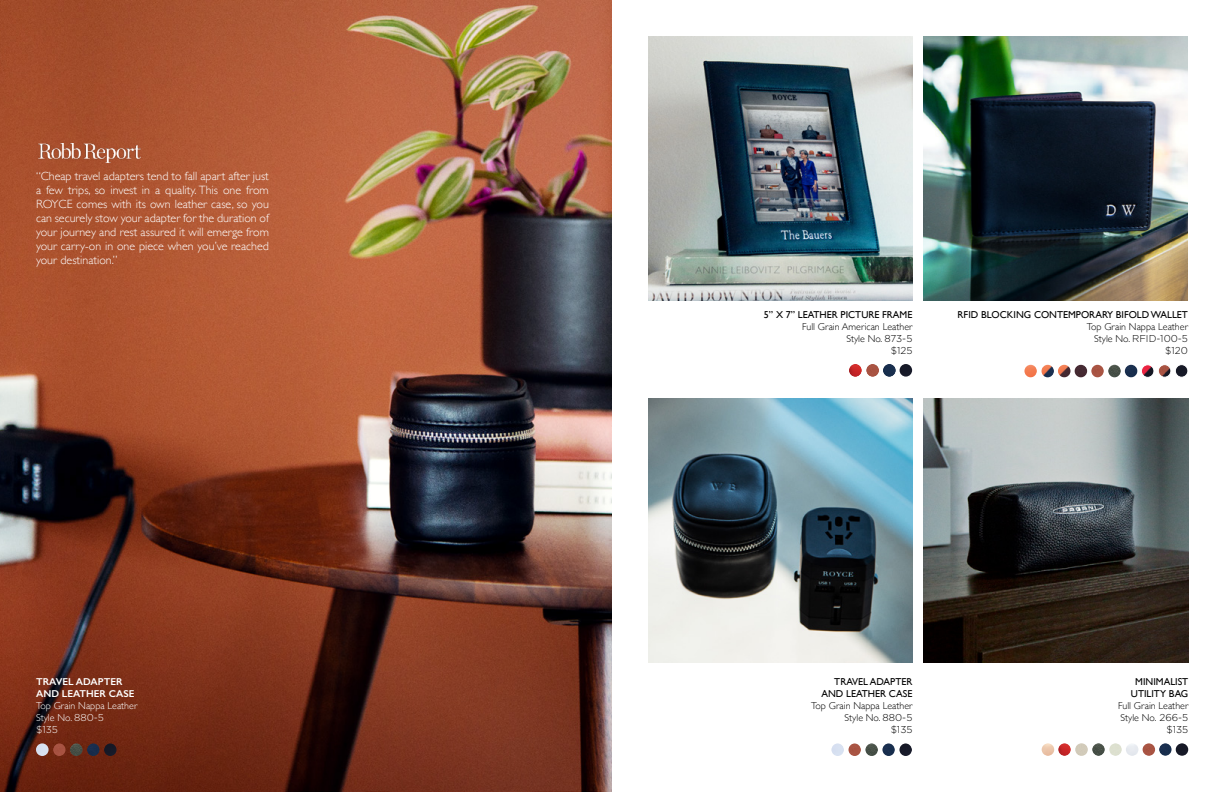
<style>
.page{position:relative;width:1224px;height:792px;background:#fff}
.page>*{position:absolute;margin:0;border:0;box-sizing:border-box;transform-origin:0 0}
.t1{font:300 12px/14px "Gill Sans";color:#fff;text-align:justify}
.t2{font:300 10px/12px "Gill Sans";color:#000;text-align:right}
.t3{font:10px/12px "Gill Sans";color:#000;text-align:right}
.t4{font:300 10px/12px "Gotham HTF";color:#000;text-align:right}
.t5{font:300 10px/12px "Gill Sans";color:#fff}
.t6{font:600 10px/12px "Gill Sans";color:#fff}
.t7{font:300 10px "Gotham HTF";color:#fff}
.s1{font-family:"Gotham HTF"}
.s2{font-family:"Gill Sans"}
</style>
<div class="page">
<img style="left:0;top:0;width:612px;height:792px">
<img style="left:923px;top:36px;width:265px;height:265px">
<img style="left:924px;top:398px;width:264px;height:265px">
<img style="left:648px;top:398px;width:264px;height:265px">
<img style="left:648px;top:36px;width:265px;height:265px">
<img style="left:39px;top:143px;width:102px;height:19px">
<svg style="left:849px;top:364px;width:63px;height:13px"></svg>
<svg style="left:36px;top:743px;width:81px;height:13px"></svg>
<svg style="left:1024px;top:365px;width:164px;height:12px"></svg>
<svg style="left:1042px;top:743px;width:146px;height:13px"></svg>
<svg style="left:831px;top:743px;width:81px;height:13px"></svg>
<p class="t1" style="left:36px;top:168px;width:234px">“Cheap travel adapters tend to fall apart after just a few trips, so invest in a quality. This one from ROYCE comes with its own leather case, so you can securely stow your adapter for the duration of your journey and rest assured it will emerge from your carry-on in one piece when you’ve reached your destination.”</p>
<p class="t6" style="left:36px;top:676px;width:100px">TRAVEL ADAPTER<br>AND LEATHER CASE</p>
<p class="t5" style="left:36px;top:699px;width:103px">Top Grain Nappa Leather<br>Style No. <span class="s1">880-5</span></p>
<p class="t7" style="left:36px;top:724px;width:23px">$135</p>
<p class="t3" style="left:764px;top:309px;width:150px">5” X 7” LEATHER PICTURE FRAME</p>
<p class="t2" style="left:802px;top:320px;width:112px">Full Grain American Leather<br>Style No. <span class="s1">873-5</span></p>
<p class="t4" style="left:891px;top:345px;width:23px">$125</p>
<p class="t3" style="left:958px;top:309px;width:232px">RFID BLOCKING CONTEMPORARY BIFOLD WALLET</p>
<p class="t2" style="left:1087px;top:320px;width:103px">Top Grain Nappa Leather</p>
<p class="t4" style="left:1094px;top:333px;width:95px"><span class="s2">Style No.</span> RFID-100-5 $120</p>
<p class="t3" style="left:821px;top:675px;width:93px">TRAVEL ADAPTER<br>AND LEATHER CASE</p>
<p class="t2" style="left:811px;top:699px;width:103px">Top Grain Nappa Leather<br>Style No. <span class="s1">880-5</span></p>
<p class="t4" style="left:891px;top:723px;width:23px">$135</p>
<p class="t3" style="left:1131px;top:675px;width:59px;text-align:center">MINIMALIST<br>UTILITY BAG</p>
<p class="t2" style="left:1118px;top:699px;width:72px;text-align:left">Full Grain Leather<br>Style No. <span class="s1">266-5</span></p>
<p class="t4" style="left:1167px;top:723px;width:23px">$135</p>
</div>
